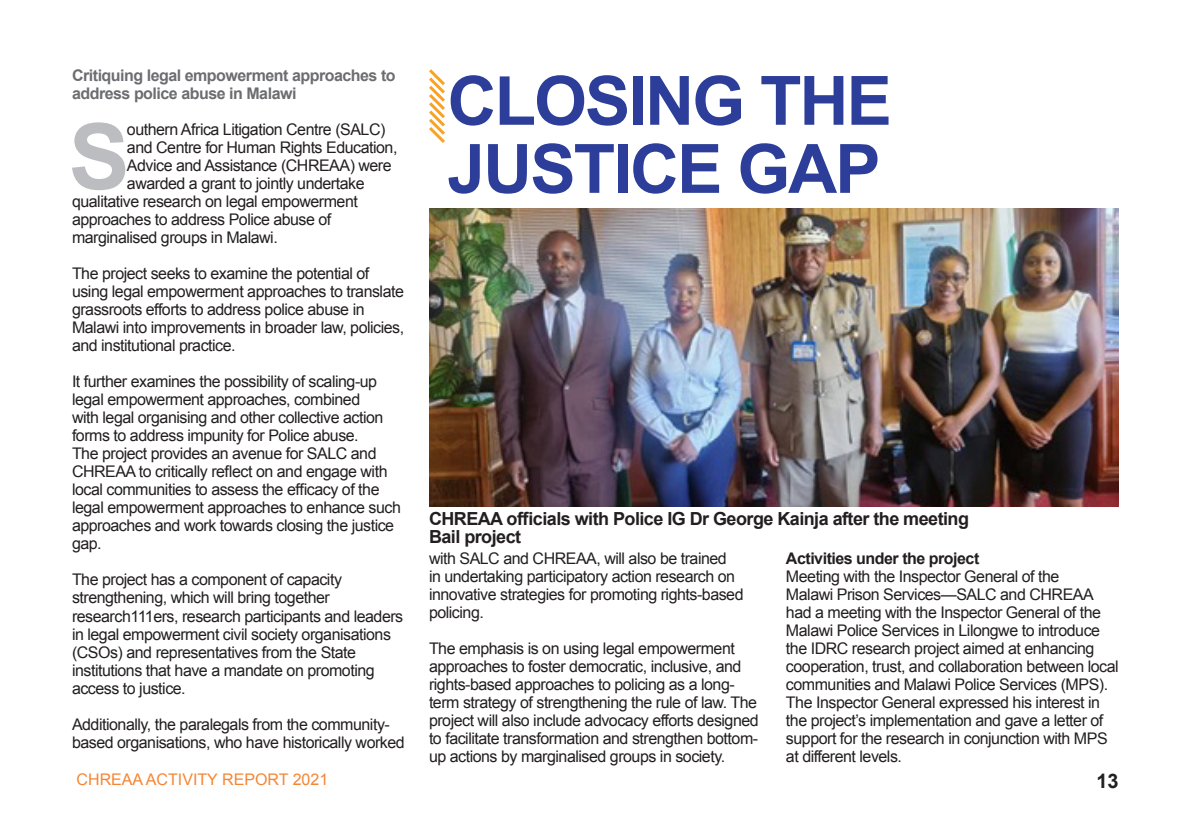
<style>
.page{position:relative;width:1191px;height:840px;background:#fff}
.page>*{position:absolute;margin:0;border:0;box-sizing:border-box;transform-origin:0 0}
.t1{font:700 91.4px "Arial";color:#bcbdc0}
.t2{font:700 68px/68px "Arial";letter-spacing:-.03em;color:#2c3e99}
.t3{font:700 20px "Arial";color:#231f20}
.t4{font:700 18px "Arial";letter-spacing:-.03em;color:#231f20}
.t5{font:16px/18px "Arial";letter-spacing:-.03em;color:#231f20}
.t6{font:700 16px/18px "Arial";letter-spacing:-.03em;color:#6c6d70}
.t7{font:700 16px "Arial";letter-spacing:-.03em;color:#231f20}
.t8{font:16px "Arial";color:#f58634}
</style>
<div class="page">
<img style="left:429px;top:208px;width:690px;height:298px">
<svg style="left:429px;top:69px;width:16px;height:74px"></svg>
<p class="t6" style="left:72px;top:67px;width:325px">Critiquing legal empowerment approaches to address police abuse in Malawi</p>
<p class="t1" style="left:69px;top:97px;width:62px">S</p>
<p class="t5" style="left:127px;top:120px;width:260px">outhern Africa Litigation Centre (SALC)</p>
<p class="t5" style="left:127px;top:138px;width:272px">and Centre for Human Rights Education,</p>
<p class="t5" style="left:127px;top:156px;width:266px">Advice and Assistance (CHREAA) were</p>
<p class="t5" style="left:127px;top:174px;width:239px">awarded a grant to jointly undertake</p>
<p class="t5" style="left:72px;top:192px;width:287px">qualitative research on legal empowerment</p>
<p class="t5" style="left:72px;top:210px;width:261px">approaches to address Police abuse of</p>
<p class="t5" style="left:72px;top:228px;width:207px">marginalised groups in Malawi.</p>
<p class="t5" style="left:72px;top:264px;width:334px">The project seeks to examine the potential of using legal empowerment approaches to translate grassroots efforts to address police abuse in Malawi into improvements in broader law, policies, and institutional practice.</p>
<p class="t5" style="left:72px;top:372px;width:330px">It further examines the possibility of scaling-up legal empowerment approaches, combined<br>with legal organising and other collective action forms to address impunity for Police abuse.<br>The project provides an avenue for SALC and CHREAA to critically reflect on and engage with local communities to assess the efficacy of the legal empowerment approaches to enhance such approaches and work towards closing the justice gap.</p>
<p class="t5" style="left:72px;top:570px;width:333px">The project has a component of capacity strengthening, which will bring together research111ers, research participants and leaders in legal empowerment civil society organisations (CSOs) and representatives from the State institutions that have a mandate on promoting access to justice.</p>
<p class="t5" style="left:72px;top:714px;width:334px">Additionally, the paralegals from the community&shy;based organisations, who have historically worked</p>
<p class="t8" style="left:77px;top:768px;width:253px">CHREAA ACTIVITY REPORT 2021</p>
<p class="t2" style="left:447px;top:69px;width:446px">CLOSING THE<br>JUSTICE GAP</p>
<p class="t4" style="left:429px;top:507px;width:541px">CHREAA officials with Police IG Dr George Kainja after the meeting</p>
<p class="t4" style="left:429px;top:525px;width:94px">Bail project</p>
<p class="t5" style="left:429px;top:549px;width:316px">with SALC and CHREAA, will also be trained<br>in undertaking participatory action research on innovative strategies for promoting rights-based policing.</p>
<p class="t5" style="left:429px;top:639px;width:331px">The emphasis is on using legal empowerment approaches to foster democratic, inclusive, and rights-based approaches to policing as a long&shy;term strategy of strengthening the rule of law. The project will also include advocacy efforts designed to facilitate transformation and strengthen bottom&shy;up actions by marginalised groups in society.</p>
<p class="t7" style="left:786px;top:547px;width:195px">Activities under the project</p>
<p class="t5" style="left:786px;top:567px;width:334px">Meeting with the Inspector General of the<br>Malawi Prison Services—SALC and CHREAA had a meeting with the Inspector General of the Malawi Police Services in Lilongwe to introduce the IDRC research project aimed at enhancing cooperation, trust, and collaboration between local communities and Malawi Police Services (MPS).<br>The Inspector General expressed his interest in the project’s implementation and gave a letter of support for the research in conjunction with MPS at different levels.</p>
<p class="t3" style="left:1096px;top:767px;width:24px">13</p>
</div>
